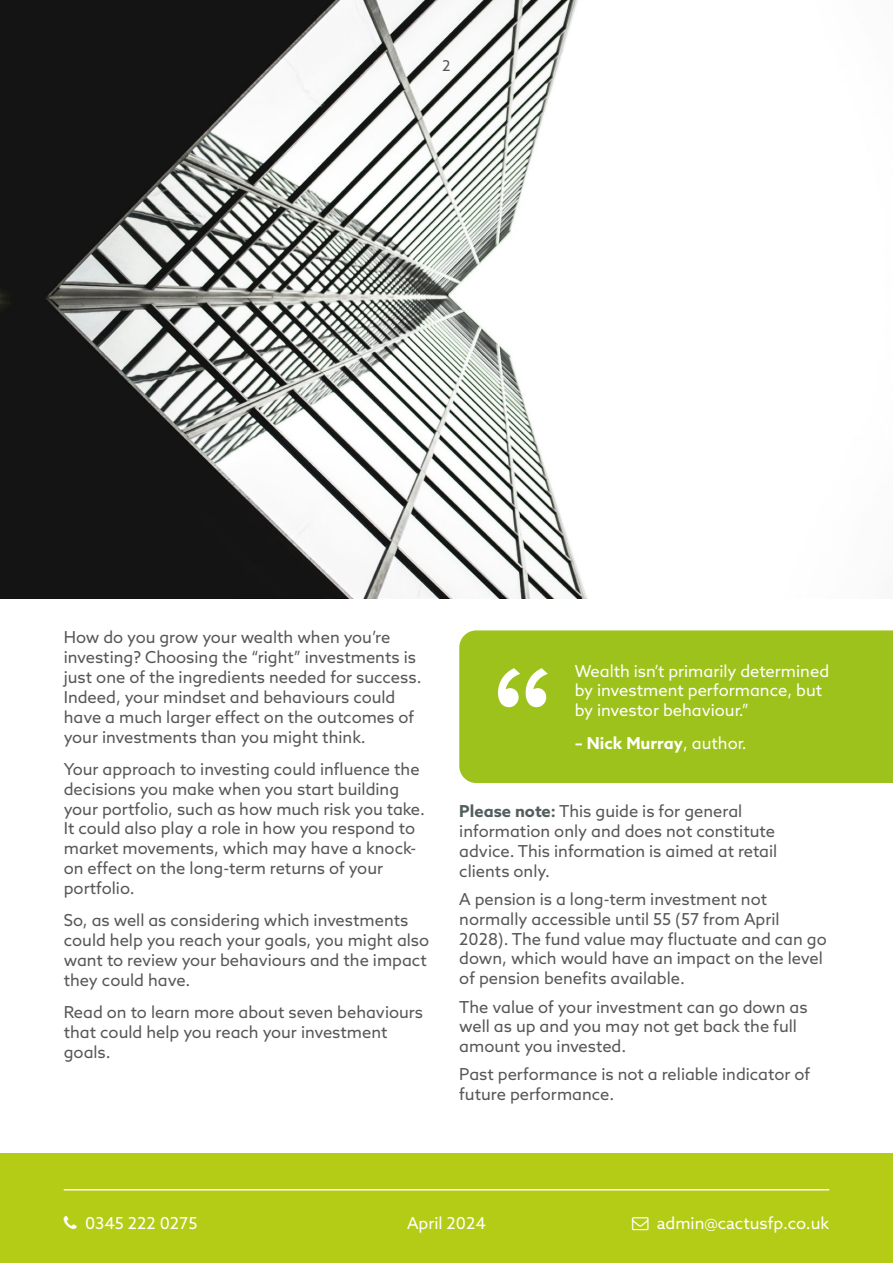
<style>
.page{position:relative;width:893px;height:1263px;background:#fff}
.page>*{position:absolute;margin:0;border:0;box-sizing:border-box;transform-origin:0 0}
.t1{font:147px "Work Sans";color:#fff}
.t2{font:16.5px/19.8px "Azo Sans";color:#575756}
.t3{font:16.5px/19.8px "Azo Sans";color:#fff}
.t4{font:700 16.5px "Azo Sans";color:#fff}
.t5{font:15px "Azo Sans";color:#575756}
.s1{font-weight:400}
.s2{font-weight:700;color:#545e5e}
</style>
<div class="page">
<img style="left:0;top:0;width:587px;height:598px">
<div style="left:0;top:1153px;width:893px;height:110px;background:#b4cc16"></div>
<hr style="left:64px;top:1189px;width:765px;height:1px;background:#fff">
<div style="left:459px;top:630px;width:434px;height:153px;background:#9dc21b"></div>
<p class="t5" style="left:442px;top:56px;width:10px">2</p>
<p class="t2" style="left:64px;top:627px;width:359px">How do you grow your wealth when you’re investing? Choosing the “right” investments is just one of the ingredients needed for success.<br>Indeed, your mindset and behaviours could have a much larger effect on the outcomes of your investments than you might think.</p>
<p class="t2" style="left:64px;top:759px;width:363px">Your approach to investing could influence the decisions you make when you start building your portfolio, such as how much risk you take.<br>It could also play a role in how you respond to market movements, which may have a knock&shy;on effect on the long-term returns of your portfolio.</p>
<p class="t2" style="left:64px;top:910px;width:367px">So, as well as considering which investments could help you reach your goals, you might also want to review your behaviours and the impact they could have.</p>
<p class="t2" style="left:64px;top:1002px;width:361px">Read on to learn more about seven behaviours that could help you reach your investment goals.</p>
<h1 class="t1" style="left:490px;top:634px;width:67px">“</h1>
<p class="t3" style="left:575px;top:661px;width:256px">Wealth isn’t primarily determined by investment performance, but by investor behaviour.”</p>
<p class="t4" style="left:575px;top:732px;width:173px">– Nick Murray<span class="s1">, author.</span></p>
<p class="t2" style="left:459px;top:801px;width:320px"><span class="s2">Please note:</span> This guide is for general information only and does not constitute advice. This information is aimed at retail clients only.</p>
<p class="t2" style="left:459px;top:889px;width:369px">A pension is a long-term investment not normally accessible until 55 (57 from April 2028). The fund value may fluctuate and can go down, which would have an impact on the level of pension benefits available.</p>
<p class="t2" style="left:459px;top:996px;width:350px">The value of your investment can go down as well as up and you may not get back the full amount you invested.</p>
<p class="t2" style="left:459px;top:1064px;width:352px">Past performance is not a reliable indicator of future performance.</p>
<p class="t3" style="left:85px;top:1213px;width:114px">0345 222 0275</p>
<p class="t3" style="left:657px;top:1213px;width:174px">admin@cactusfp.co.uk</p>
<p class="t3" style="left:407px;top:1213px;width:80px">April 2024</p>
</div>
